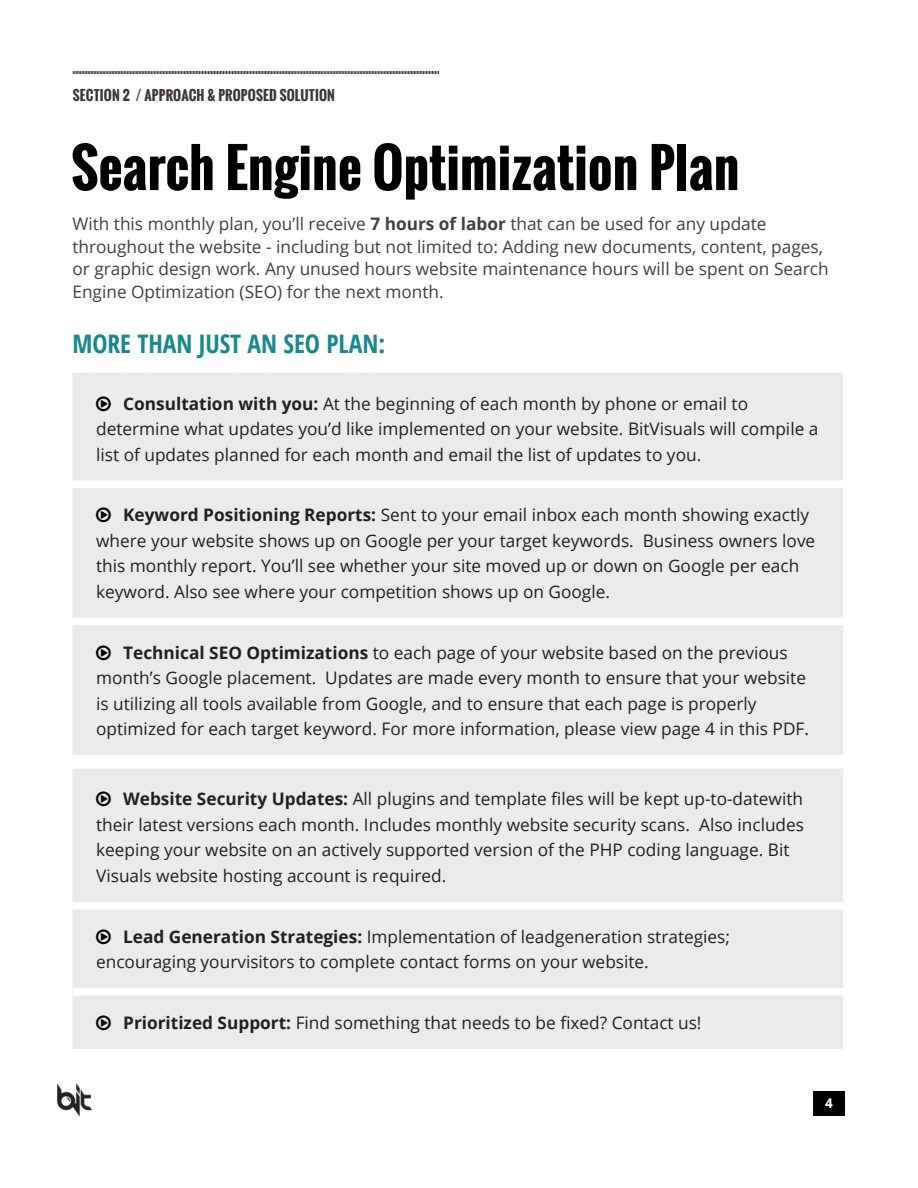
<style>
.page{position:relative;width:918px;height:1188px;background:#fff}
.page>*{position:absolute;margin:0;border:0;box-sizing:border-box;transform-origin:0 0}
.t1{font:700 52.5px "Oswald";color:#000}
.t2{font:700 condensed 25.5px "Open Sans";color:#17888f}
.t3{font:17.25px/25.5px "Open Sans";color:#221f1f}
.t4{font:17.25px/22.5px "Open Sans";color:#404041}
.t5{font:700 13.5px "Oswald";letter-spacing:.01em;color:#3c3533}
.t6{font:700 13.5px "Open Sans";color:#fff}
.s1{font-weight:700}
</style>
<div class="page">
<div style="left:72px;top:373px;width:771px;height:382px;background:#eaebec"></div>
<div style="left:72px;top:481px;width:771px;height:7px;background:#fff"></div>
<div style="left:72px;top:618px;width:771px;height:7px;background:#fff"></div>
<div style="left:72px;top:769px;width:771px;height:280px;background:#eaebec"></div>
<div style="left:72px;top:988px;width:771px;height:8px;background:#fff"></div>
<div style="left:72px;top:902px;width:771px;height:8px;background:#fff"></div>
<div style="left:813px;top:1091px;width:32px;height:24px;background:#000"></div>
<img style="left:57px;top:1083px;width:36px;height:34px">
<svg style="left:73px;top:71px;width:366px;height:3px"></svg>
<svg style="left:96px;top:396px;width:15px;height:15px"></svg>
<svg style="left:96px;top:508px;width:15px;height:15px"></svg>
<svg style="left:96px;top:645px;width:15px;height:15px"></svg>
<svg style="left:96px;top:792px;width:15px;height:15px"></svg>
<svg style="left:96px;top:929px;width:15px;height:15px"></svg>
<svg style="left:96px;top:1015px;width:15px;height:15px"></svg>
<p class="t5" style="left:73px;top:88px;width:264px">SECTION 2 / APPROACH &amp; PROPOSED SOLUTION</p>
<h1 class="t1" style="left:71px;top:143px;width:670px">Search Engine Optimization Plan</h1>
<p class="t4" style="left:72px;top:215px;width:758px">With this monthly plan, you’ll receive <span class="s1">7 hours of labor</span> that can be used for any update throughout the website - including but not limited to: Adding new documents, content, pages, or graphic design work. Any unused hours website maintenance hours will be spent on Search Engine Optimization (SEO) for the next month.</p>
<h2 class="t2" style="left:72px;top:335px;width:314px">MORE THAN JUST AN SEO PLAN:</h2>
<p class="t3" style="left:96px;top:392px;width:724px;text-indent:27px"><span class="s1">Consultation with you:</span> At the beginning of each month by phone or email to determine what updates you’d like implemented on your website. BitVisuals will compile a list of updates planned for each month and email the list of updates to you.</p>
<p class="t3" style="left:96px;top:504px;width:721px;text-indent:27px"><span class="s1">Keyword Positioning Reports:</span> Sent to your email inbox each month showing exactly where your website shows up on Google per your target keywords. Business owners love this monthly report. You’ll see whether your site moved up or down on Google per each keyword. Also see where your competition shows up on Google.</p>
<p class="t3" style="left:96px;top:641px;width:714px;text-indent:27px"><span class="s1">Technical SEO Optimizations</span> to each page of your website based on the previous month’s Google placement. Updates are made every month to ensure that your website is utilizing all tools available from Google, and to ensure that each page is properly optimized for each target keyword. For more information, please view page 4 in this PDF.</p>
<p class="t3" style="left:96px;top:786px;width:709px;text-indent:27px"><span class="s1">Website Security Updates:</span> All plugins and template files will be kept up-to-datewith their latest versions each month. Includes monthly website security scans. Also includes keeping your website on an actively supported version of the PHP coding language. Bit Visuals website hosting account is required.</p>
<p class="t3" style="left:96px;top:925px;width:635px;text-indent:27px"><span class="s1">Lead Generation Strategies:</span> Implementation of leadgeneration strategies; encouraging yourvisitors to complete contact forms on your website.</p>
<p class="t3" style="left:123px;top:1009px;width:580px"><span class="s1">Prioritized Support:</span> Find something that needs to be fixed? Contact us!</p>
<p class="t6" style="left:825px;top:1098px;width:9px">4</p>
</div>
